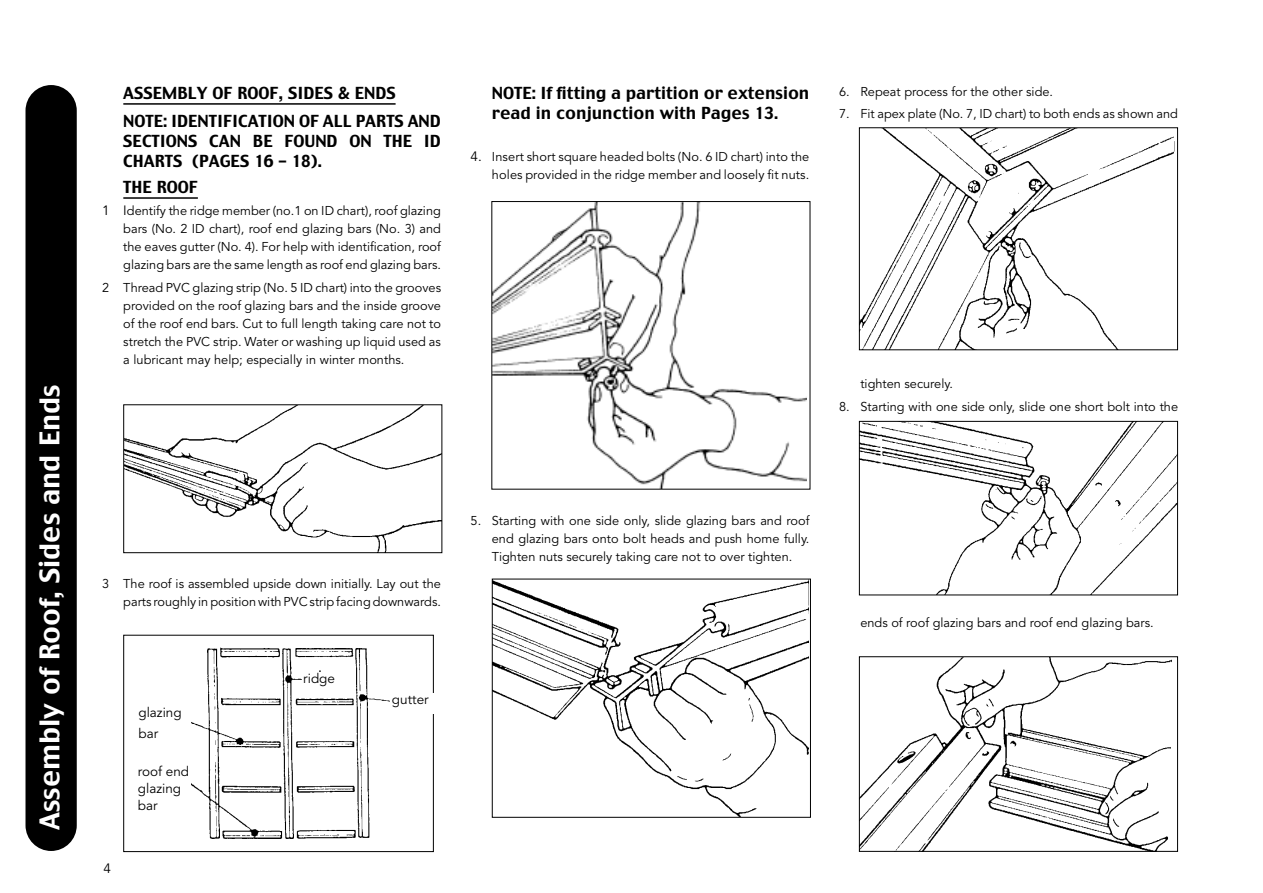
<style>
.page{position:relative;width:1263px;height:893px;background:#fff}
.page>*{position:absolute;margin:0;border:0;box-sizing:border-box;transform-origin:0 0}
.t1{font:27px "Charcoal";color:#fff}
.t2{font:16.5px/19.8px "Charcoal";color:#000}
.t3{font:13.5px/17px "Avenir";color:#000}
.t4{font:12.75px/18px "Avenir";color:#000;text-align:justify}
.s1{font-size:13.5px}
</style>
<div class="page">
<div style="left:26px;top:85px;width:51px;height:766px;background:#000;border-radius:26px"></div>
<hr style="left:123px;top:103px;width:273px;height:2px;background:#000">
<hr style="left:123px;top:197px;width:75px;height:2px;background:#000">
<img style="left:125px;top:406px;width:315px;height:145px">
<div style="left:123px;top:404px;width:319px;height:149px;border:1px solid #000"></div>
<img style="left:191px;top:647px;width:199px;height:192px">
<div style="left:123px;top:635px;width:311px;height:217px;border:1px solid #000"></div>
<img style="left:493px;top:203px;width:313px;height:285px">
<img style="left:494px;top:581px;width:315px;height:235px">
<div style="left:492px;top:579px;width:319px;height:239px;border:1px solid #000"></div>
<img style="left:861px;top:129px;width:314px;height:219px">
<div style="left:859px;top:127px;width:319px;height:223px;border:1px solid #000"></div>
<img style="left:861px;top:423px;width:315px;height:170px">
<div style="left:859px;top:421px;width:319px;height:174px;border:1px solid #000"></div>
<img style="left:861px;top:658px;width:310px;height:192px">
<div style="left:859px;top:656px;width:319px;height:196px;border:1px solid #000"></div>
<div style="left:303px;top:672px;width:43px;height:15px;background:#fff"></div>
<div style="left:392px;top:693px;width:44px;height:21px;background:#fff"></div>
<h1 class="t1" style="left:35px;top:830px;width:447px;rotate:-90deg">Assembly of Roof, Sides and Ends</h1>
<p class="t2" style="left:123px;top:79px;width:319px;line-height:28.3px">ASSEMBLY OF ROOF, SIDES &amp; ENDS<br>NOTE: IDENTIFICATION OF ALL PARTS AND</p>
<p class="t2" style="left:123px;top:131px;width:319px">SECTIONS CAN BE FOUND ON THE ID<br>CHARTS (PAGES 16 – 18).</p>
<p class="t2" style="left:123px;top:177px;width:76px">THE ROOF</p>
<p class="t4" style="left:123px;top:203px;width:319px;text-indent:-21px"><span class="s1">1 I</span>dentify the ridge member (no.1 on ID chart), roof glazing bars (No. 2 ID chart), roof end glazing bars (No. 3) and the eaves gutter (No. 4). For help with identification, roof glazing bars are the same length as roof end glazing bars.</p>
<p class="t4" style="left:123px;top:279px;width:319px;text-indent:-21px">2 Thread PVC glazing strip (No. 5 ID chart) into the grooves provided on the roof glazing bars and the inside groove of the roof end bars. Cut to full length taking care not to stretch the PVC strip. Water or washing up liquid used as a lubricant may help; especially in winter months.</p>
<p class="t2" style="left:492px;top:83px;width:319px">NOTE: If fitting a partition or extension read in conjunction with Pages 13.</p>
<p class="t4" style="left:471px;top:149px;width:340px;text-align:right"><span class="s1">4.</span> Insert short square headed bolts (No. 6 ID chart) into the holes provided in the ridge member and loosely fit nuts.</p>
<p class="t4" style="left:839px;top:84px;width:215px">6. Repeat process for the other side.</p>
<p class="t4" style="left:839px;top:106px;width:340px">7. Fit apex plate (No. 7, ID chart) to both ends as shown and</p>
<p class="t4" style="left:860px;top:376px;width:94px">tighten securely.</p>
<p class="t4" style="left:839px;top:398px;width:340px">8. Starting with one side only, slide one short bolt into the</p>
<p class="t4" style="left:102px;top:576px;width:340px;text-align:right">3 The roof is assembled upside down initially. Lay out the parts roughly in position with PVC strip facing downwards.</p>
<p class="t3" style="left:103px;top:861px;width:9px">4</p>
<p class="t3" style="left:138px;top:702px;width:45px;line-height:21.1px">glazing bar</p>
<p class="t3" style="left:138px;top:764px;width:53px">roof end glazing bar</p>
<p class="t3" style="left:303px;top:670px;width:33px">ridge</p>
<p class="t3" style="left:392px;top:692px;width:38px">gutter</p>
<p class="t4" style="left:492px;top:513px;width:319px;text-indent:-21px">5. Starting with one side only, slide glazing bars and roof end glazing bars onto bolt heads and push home fully.<br>Tighten nuts securely taking care not to over tighten.</p>
<p class="t4" style="left:860px;top:614px;width:295px">ends of roof glazing bars and roof end glazing bars.</p>
</div>
